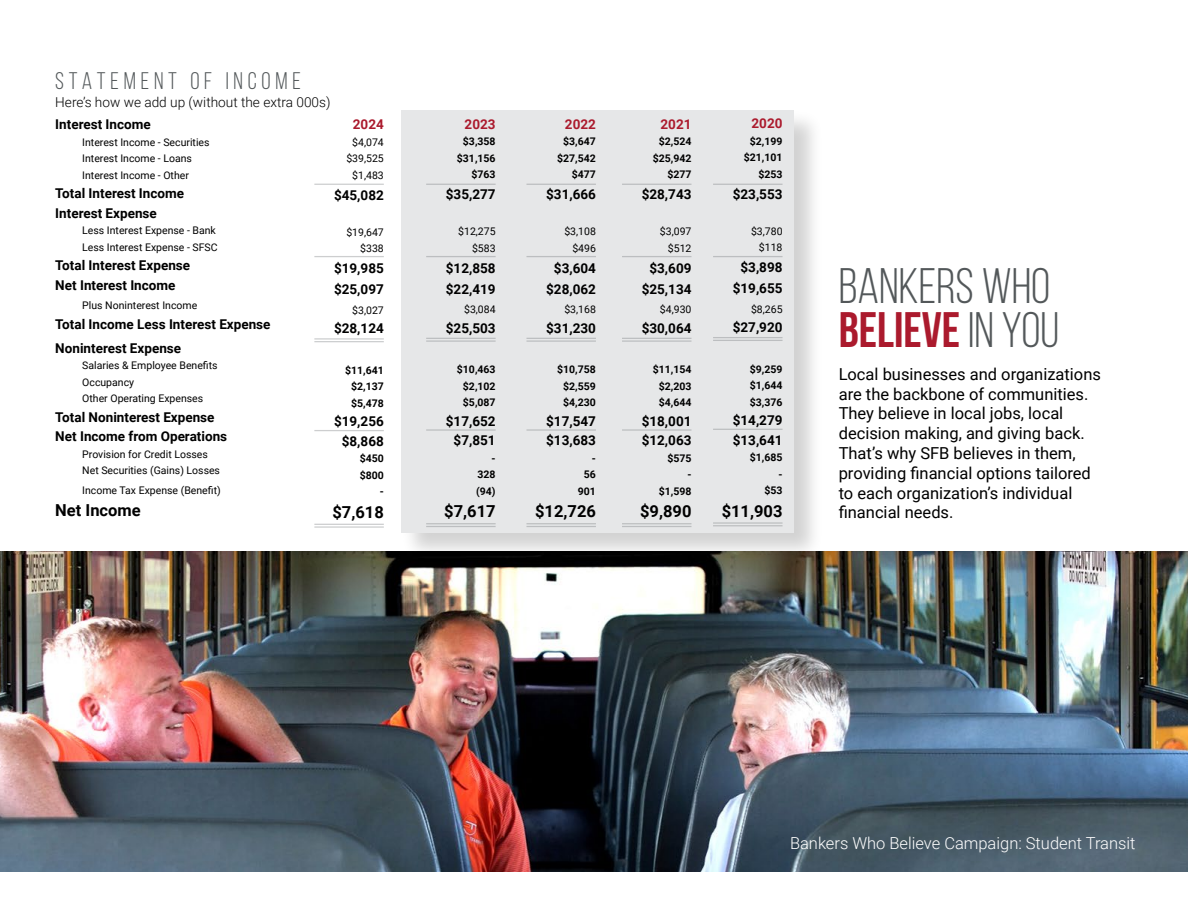
<style>
.page{position:relative;width:1188px;height:918px;background:#fff}
.page>*{position:absolute;margin:0;border:0;box-sizing:border-box;transform-origin:0 0}
.t1{font:49.8px/43.5px "Bebas Neue";color:#53585a}
.t2{font:24px "Bebas Neue";letter-spacing:.2em;color:#53585a}
.t3{font:16.5px/19.8px "Roboto";color:#000}
.t4{font:700 16.5px "Roboto";color:#000}
.t5{font:300 16.5px "Roboto";color:#fff}
.t6{font:300 13.65px "Roboto";color:#000}
.t7{font:700 13.5px/19.5px "Roboto";color:#000}
.t8{font:700 13.5px "Roboto";color:#ab1a2d}
.t9{font:10.5px/16.5px "Roboto";color:#000;text-align:right}
.t10{font:700 10.5px/16.5px "Roboto";color:#000;text-align:right}
.s1{font-weight:700;color:#ab1a2d}
</style>
<div class="page">
<div style="left:401px;top:110px;width:422px;height:451px;background:#000;opacity:.18"></div>
<div style="left:401px;top:110px;width:393px;height:422px;background:#e6e7e8"></div>
<img style="left:0;top:551px;width:1188px;height:321px">
<hr style="left:314px;top:184px;width:70px;height:1px;background:#707477">
<hr style="left:314px;top:256px;width:70px;height:1px;background:#707477">
<hr style="left:314px;top:338px;width:70px;height:2px;background:#707477">
<hr style="left:314px;top:341px;width:70px;height:1px;background:#707477">
<hr style="left:314px;top:430px;width:70px;height:1px;background:#707477">
<hr style="left:314px;top:524px;width:70px;height:1px;background:#707477">
<hr style="left:314px;top:526px;width:70px;height:2px;background:#707477">
<hr style="left:426px;top:184px;width:70px;height:1px;background:#707477">
<hr style="left:426px;top:256px;width:70px;height:1px;background:#707477">
<hr style="left:426px;top:338px;width:70px;height:1px;background:#707477">
<hr style="left:426px;top:340px;width:70px;height:2px;background:#707477">
<hr style="left:426px;top:429px;width:70px;height:2px;background:#707477">
<hr style="left:426px;top:523px;width:70px;height:1px;background:#707477">
<hr style="left:426px;top:526px;width:70px;height:1px;background:#707477">
<hr style="left:526px;top:184px;width:70px;height:1px;background:#707477">
<hr style="left:526px;top:256px;width:70px;height:1px;background:#707477">
<hr style="left:526px;top:338px;width:70px;height:1px;background:#707477">
<hr style="left:526px;top:340px;width:70px;height:2px;background:#707477">
<hr style="left:526px;top:429px;width:70px;height:2px;background:#707477">
<hr style="left:526px;top:523px;width:70px;height:1px;background:#707477">
<hr style="left:526px;top:526px;width:70px;height:1px;background:#707477">
<hr style="left:622px;top:184px;width:69px;height:1px;background:#707477">
<hr style="left:622px;top:256px;width:69px;height:1px;background:#707477">
<hr style="left:622px;top:338px;width:69px;height:1px;background:#707477">
<hr style="left:622px;top:340px;width:69px;height:2px;background:#707477">
<hr style="left:622px;top:429px;width:69px;height:2px;background:#707477">
<hr style="left:622px;top:523px;width:69px;height:1px;background:#707477">
<hr style="left:622px;top:526px;width:69px;height:1px;background:#707477">
<hr style="left:713px;top:184px;width:70px;height:1px;background:#707477">
<hr style="left:713px;top:256px;width:70px;height:1px;background:#707477">
<hr style="left:713px;top:337px;width:70px;height:1px;background:#707477">
<hr style="left:713px;top:340px;width:70px;height:1px;background:#707477">
<hr style="left:713px;top:429px;width:70px;height:1px;background:#707477">
<hr style="left:713px;top:522px;width:70px;height:2px;background:#707477">
<hr style="left:713px;top:525px;width:70px;height:1px;background:#707477">
<h2 class="t2" style="left:55px;top:67px;width:247px">STATEMENT OF INCOME</h2>
<p class="t6" style="left:55px;top:92px;width:277px">Here’s how we add up (without the extra 000s)</p>
<p class="t7" style="left:55px;top:114px;width:97px">Interest Income</p>
<p class="t9" style="left:82px;top:133px;width:129px;text-align:left">Interest Income - Securities<br>Interest Income - Loans<br>Interest Income - Other</p>
<p class="t7" style="left:55px;top:183px;width:130px">Total Interest Income<br>Interest Expense</p>
<p class="t9" style="left:82px;top:222px;width:137px;text-align:left">Less Interest Expense - Bank<br>Less Interest Expense - SFSC</p>
<p class="t7" style="left:55px;top:255px;width:136px">Total Interest Expense<br>Net Interest Income</p>
<p class="t9" style="left:82px;top:297px;width:116px">Plus Noninterest Income</p>
<p class="t7" style="left:55px;top:312px;width:217px;line-height:24px">Total Income Less Interest Expense<br>Noninterest Expense</p>
<p class="t9" style="left:82px;top:357px;width:137px;text-align:left">Salaries &amp; Employee Benefits<br>Occupancy<br>Other Operating Expenses</p>
<p class="t7" style="left:55px;top:407px;width:173px">Total Noninterest Expense<br>Net Income from Operations</p>
<p class="t9" style="left:82px;top:445px;width:139px;text-align:left">Provision for Credit Losses<br>Net Securities (Gains) Losses</p>
<p class="t9" style="left:82px;top:481px;width:140px">Income Tax Expense (Benefit)</p>
<p class="t4" style="left:55px;top:499px;width:87px">Net Income</p>
<p class="t8" style="left:353px;top:115px;width:32px">2024</p>
<p class="t9" style="left:346px;top:133px;width:39px;text-align:center">$4,074 $39,525 $1,483</p>
<p class="t7" style="left:334px;top:185px;width:51px">$45,082</p>
<p class="t9" style="left:346px;top:223px;width:39px">$19,647 $338</p>
<p class="t7" style="left:334px;top:258px;width:51px;line-height:21px">$19,985 $25,097</p>
<p class="t9" style="left:352px;top:301px;width:33px">$3,027</p>
<p class="t7" style="left:334px;top:318px;width:51px">$28,124</p>
<p class="t10" style="left:345px;top:361px;width:40px;text-align:center">$11,641 $2,137 $5,478</p>
<p class="t7" style="left:334px;top:411px;width:51px;text-align:center">$19,256 $8,868</p>
<p class="t10" style="left:360px;top:450px;width:26px">$450 $800 -</p>
<p class="t4" style="left:332px;top:500px;width:53px">$7,618</p>
<p class="t8" style="left:465px;top:115px;width:32px">2023</p>
<p class="t10" style="left:457px;top:133px;width:40px">$3,358 $31,156 $763</p>
<p class="t7" style="left:446px;top:184px;width:51px">$35,277</p>
<p class="t9" style="left:458px;top:223px;width:39px">$12,275 $583</p>
<p class="t7" style="left:446px;top:257px;width:51px;line-height:21px">$12,858 $22,419</p>
<p class="t9" style="left:464px;top:301px;width:33px">$3,084</p>
<p class="t7" style="left:446px;top:318px;width:51px">$25,503</p>
<p class="t10" style="left:457px;top:361px;width:40px;text-align:center">$10,463 $2,102 $5,087</p>
<p class="t7" style="left:446px;top:411px;width:51px;text-align:center">$17,652 $7,851</p>
<p class="t10" style="left:476px;top:449px;width:21px;text-align:justify;text-indent:15px">- 328 (94)</p>
<p class="t4" style="left:444px;top:500px;width:53px">$7,617</p>
<p class="t8" style="left:565px;top:115px;width:32px">2022</p>
<p class="t10" style="left:557px;top:133px;width:40px">$3,647 $27,542 $477</p>
<p class="t7" style="left:546px;top:184px;width:51px">$31,666</p>
<p class="t9" style="left:564px;top:223px;width:33px">$3,108 $496</p>
<p class="t7" style="left:546px;top:257px;width:51px;line-height:21px;text-align:center">$3,604 $28,062</p>
<p class="t9" style="left:564px;top:301px;width:33px">$3,168</p>
<p class="t7" style="left:546px;top:318px;width:51px">$31,230</p>
<p class="t10" style="left:557px;top:361px;width:40px;text-align:center">$10,758 $2,559 $4,230</p>
<p class="t7" style="left:546px;top:411px;width:51px">$17,547 $13,683</p>
<p class="t10" style="left:578px;top:449px;width:20px">-<br>56<br>901</p>
<p class="t4" style="left:535px;top:500px;width:62px">$12,726</p>
<p class="t8" style="left:661px;top:115px;width:32px">2021</p>
<p class="t10" style="left:653px;top:133px;width:40px">$2,524 $25,942 $277</p>
<p class="t7" style="left:642px;top:184px;width:51px">$28,743</p>
<p class="t9" style="left:660px;top:223px;width:33px">$3,097 $512</p>
<p class="t7" style="left:642px;top:257px;width:51px;line-height:21px;text-align:center">$3,609 $25,134</p>
<p class="t9" style="left:660px;top:301px;width:33px">$4,930</p>
<p class="t7" style="left:642px;top:318px;width:51px">$30,064</p>
<p class="t10" style="left:653px;top:361px;width:40px;text-align:center">$11,154 $2,203 $4,644</p>
<p class="t7" style="left:642px;top:411px;width:51px">$18,001 $12,063</p>
<p class="t10" style="left:659px;top:449px;width:34px">$575<br>- $1,598</p>
<p class="t4" style="left:640px;top:500px;width:53px">$9,890</p>
<p class="t8" style="left:752px;top:114px;width:32px">2020</p>
<p class="t10" style="left:744px;top:132px;width:40px">$2,199 $21,101 $253</p>
<p class="t7" style="left:733px;top:184px;width:51px">$23,553</p>
<p class="t9" style="left:751px;top:222px;width:33px">$3,780 $118</p>
<p class="t7" style="left:733px;top:256px;width:51px;line-height:21px;text-align:center">$3,898 $19,655</p>
<p class="t9" style="left:751px;top:300px;width:33px">$8,265</p>
<p class="t7" style="left:733px;top:317px;width:51px">$27,920</p>
<p class="t10" style="left:750px;top:360px;width:34px;text-align:justify">$9,259 $1,644 $3,376</p>
<p class="t7" style="left:733px;top:410px;width:51px">$14,279 $13,641</p>
<p class="t10" style="left:750px;top:449px;width:34px">$1,685 -<br>$53</p>
<p class="t4" style="left:722px;top:499px;width:62px">$11,903</p>
<h1 class="t1" style="left:839px;top:264px;width:222px">BANKERS WHO<br><span class="s1">BELIEVE</span> IN YOU</h1>
<p class="t3" style="left:839px;top:363px;width:264px">Local businesses and organizations are the backbone of communities.<br>They believe in local jobs, local decision making, and giving back.<br>That’s why SFB believes in them, providing financial options tailored to each organization’s individual financial needs.</p>
<p class="t5" style="left:790px;top:831px;width:347px">Bankers Who Believe Campaign: Student Transit</p>
</div>
